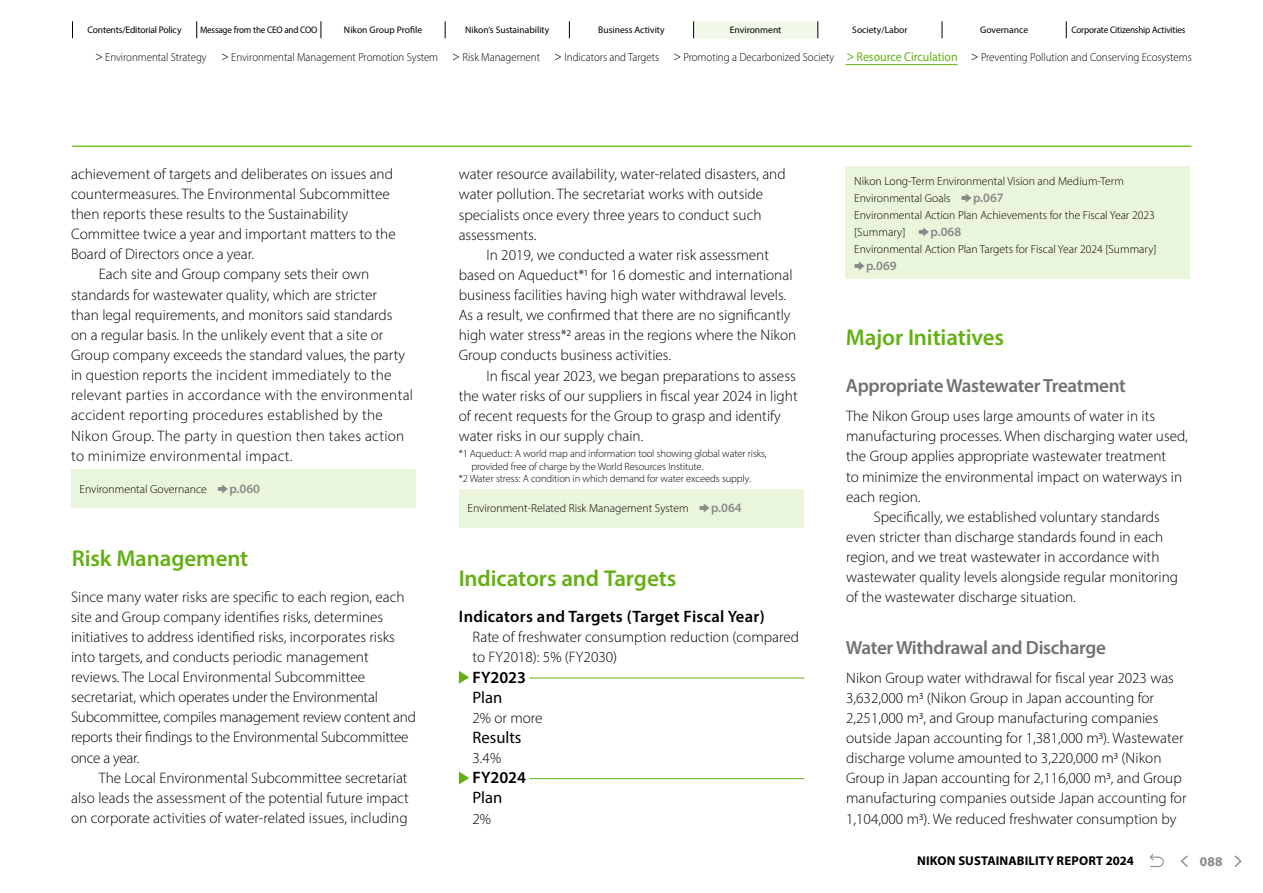
<style>
.page{position:relative;width:1263px;height:893px;background:#fff}
.page>*{position:absolute;margin:0;border:0;box-sizing:border-box;transform-origin:0 0}
.t1{font:600 22.95px "Myriad Pro";letter-spacing:-.005em;color:#64b013}
.t2{font:600 19.2px "Myriad Pro";letter-spacing:-.015em;color:#727171}
.t3{font:600 16.65px "Myriad Pro";letter-spacing:.015em;color:#000}
.t4{font:16.65px "Myriad Pro";color:#000}
.t5{font:300 15.15px/20.1px "Myriad Pro";color:#000}
.t6{font:700 13.35px "Myriad Pro";color:#898989}
.t7{font:700 12.75px "Myriad Pro";letter-spacing:.01em;color:#000}
.t8{font:600 12.75px "Myriad Pro";color:#898989}
.t9{font:12.75px "Myriad Pro";color:#64b013;scale:.93 1}
.t10{font:300 11.7px/17px "Myriad Pro";color:#000}
.t11{font:300 11.7px "Myriad Pro";color:#000;scale:.93 1}
.t12{font:700 10.65px "PUD Shin Go Pr 6 N De";color:#898989}
.t13{font:10.65px "PUD Shin Go Pr 6 N";color:#64b013;scale:.93 1}
.t14{font:300 10.5px "Myriad Pro";letter-spacing:-.01em;color:#000}
.t15{font:9.6px "Myriad Pro";letter-spacing:-.01em;color:#000}
.t16{font:9.6px "Myriad Pro";letter-spacing:-.01em;color:#000;scale:.95 1}
.s1{font-family:"PUD Shin Go Pr 6 N";font-size:10.65px}
.s2{font-family:"PUD Shin Go Pr 6 N";font-size:13.8px}
.s3{font-family:"PUD Shin Go Pr 6 N De";font-weight:700;font-size:10.65px;color:#898989}
.s4{font-weight:600;font-size:12.75px;color:#898989}
</style>
<div class="page">
<div style="left:694px;top:21px;width:124px;height:17px;background:#f1f9e8"></div>
<hr style="left:72px;top:146px;width:1119px;height:1px;background:#71c418">
<div style="left:71px;top:469px;width:345px;height:39px;background:#eaf6dc"></div>
<div style="left:459px;top:489px;width:344px;height:39px;background:#eaf6dc"></div>
<div style="left:846px;top:167px;width:344px;height:112px;background:#eaf6dc"></div>
<svg style="left:459px;top:671px;width:10px;height:13px"></svg>
<hr style="left:529px;top:678px;width:275px;height:1px;background:#64b013">
<svg style="left:459px;top:771px;width:10px;height:13px"></svg>
<hr style="left:529px;top:778px;width:275px;height:1px;background:#64b013">
<hr style="left:845px;top:64px;width:113px;height:1px;background:#64b013">
<svg style="left:72px;top:21px;width:1px;height:17px"></svg>
<svg style="left:196px;top:21px;width:1px;height:17px"></svg>
<svg style="left:693px;top:21px;width:1px;height:17px"></svg>
<svg style="left:445px;top:21px;width:1px;height:17px"></svg>
<svg style="left:942px;top:21px;width:1px;height:17px"></svg>
<svg style="left:321px;top:21px;width:1px;height:17px"></svg>
<svg style="left:817px;top:21px;width:1px;height:17px"></svg>
<svg style="left:569px;top:21px;width:1px;height:17px"></svg>
<svg style="left:1066px;top:21px;width:1px;height:17px"></svg>
<svg style="left:1181px;top:855px;width:7px;height:12px"></svg>
<svg style="left:1234px;top:855px;width:8px;height:12px"></svg>
<svg style="left:1149px;top:854px;width:15px;height:13px"></svg>
<p class="t15" style="left:88px;top:24px;width:95px">Contents/Editorial Policy</p>
<p class="t16" style="left:200px;top:24px;width:125px">Message from the CEO and COO</p>
<p class="t15" style="left:344px;top:24px;width:80px">Nikon Group Profile</p>
<p class="t15" style="left:465px;top:24px;width:86px">Nikons’ Sustainability</p>
<p class="t15" style="left:598px;top:24px;width:68px">Business Activity</p>
<p class="t15" style="left:730px;top:24px;width:53px">Environment</p>
<p class="t15" style="left:852px;top:24px;width:57px">Society/Labor</p>
<p class="t15" style="left:980px;top:24px;width:50px">Governance</p>
<p class="t16" style="left:1071px;top:24px;width:121px">Corporate Citizenship Activities</p>
<p class="t11" style="left:94px;top:51px;width:123px"><span class="s1">＞</span>Environmental Strategy</p>
<p class="t11" style="left:220px;top:51px;width:236px"><span class="s1">＞</span>Environmental Management Promotion System</p>
<p class="t11" style="left:451px;top:51px;width:97px"><span class="s1">＞</span>Risk Management</p>
<p class="t11" style="left:553px;top:51px;width:115px"><span class="s1">＞</span>Indicators and Targets</p>
<p class="t11" style="left:672px;top:51px;width:176px"><span class="s1">＞</span>Promoting a Decarbonized Society</p>
<p class="t9" style="left:856px;top:49px;width:110px">Resource Circulation</p>
<p class="t13" style="left:845px;top:52px;width:12px">＞</p>
<p class="t11" style="left:970px;top:51px;width:240px"><span class="s1">＞</span>Preventing Pollution and Conserving Ecosystems</p>
<p class="t5" style="left:71px;top:164px;width:343px">achievement of targets and deliberates on issues and countermeasures. The Environmental Subcommittee then reports these results to the Sustainability Committee twice a year and important matters to the Board of Directors once a year.<br><span class="s2">　　</span>Each site and Group company sets their own standards for wastewater quality, which are stricter<br>than legal requirements, and monitors said standards<br>on a regular basis In. the unlikely event that a site or Group company exceeds the standard values, the party in question reports the incident immediately to the relevant parties in accordance with the environmental accident reporting procedures established by the Nikon Group. The party in question then takes action to minimize environmental impact.</p>
<p class="t10" style="left:80px;top:480px;width:129px">Environmental Governance</p>
<p class="t12" style="left:218px;top:483px;width:12px">➡</p>
<p class="t8" style="left:229px;top:480px;width:32px">p.060</p>
<h1 class="t1" style="left:72px;top:543px;width:178px">Risk Management</h1>
<p class="t5" style="left:71px;top:586px;width:346px">Since many water risks are specific to each region, each site and Group company identifies risks, determines initiatives to address identified risks, incorporates risks into targets, and conducts periodic management reviews. The Local Environmental Subcommittee secretariat, which operates under the Environmental Subcommittee, compiles management review content and reports their findings to the Environmental Subcommittee once a year.<br><span class="s2">　　</span>The Local Environmental Subcommittee secretariat also leads the assessment of the potential future impact on corporate activities of water-related issues, including</p>
<p class="t5" style="left:459px;top:164px;width:340px">water resource availability, water-related disasters, and water pollution. The secretariat works with outside specialists once every three years to conduct such assessments.<br><span class="s2">　　</span>In 2019, we conducted a water risk assessment based on Aqueduct 1* for 16 domestic and international business facilities having high water withdrawal levels.<br>As a result, we confirmed that there are no significantly high water stress 2* areas in the regions where the Nikon Group conducts business activities.<br><span class="s2">　　</span>In fiscal year 2023, we began preparations to assess the water risks of our suppliers in fiscal year 2024 in light of recent requests for the Group to grasp and identify water risks in our supply chain.</p>
<p class="t14" style="left:459px;top:447px;width:310px">1* Aqueduct A: world map and information tool showing global water risks,</p>
<p class="t14" style="left:471px;top:460px;width:234px">provided free of charge by the World Resources Institute.</p>
<p class="t14" style="left:459px;top:473px;width:294px">2* Water stress A: condition in which demand for water exceeds supply.</p>
<p class="t10" style="left:468px;top:500px;width:223px">Environment-Related Risk Management System</p>
<p class="t12" style="left:699px;top:502px;width:12px">➡</p>
<p class="t8" style="left:711px;top:500px;width:32px">p.064</p>
<h1 class="t1" style="left:459px;top:564px;width:219px">Indicators and Targets</h1>
<p class="t3" style="left:459px;top:606px;width:307px">Indicators and Targets (Target Fiscal Year(</p>
<p class="t5" style="left:472px;top:627px;width:328px">Rate of freshwater consumption reduction (compared to FY2018 :) 5% (FY2030(</p>
<p class="t3" style="left:473px;top:666px;width:55px">FY2023</p>
<p class="t4" style="left:472px;top:687px;width:31px">Plan</p>
<p class="t5" style="left:472px;top:708px;width:72px">2% or more</p>
<p class="t4" style="left:472px;top:727px;width:50px">Results</p>
<p class="t5" style="left:472px;top:748px;width:30px">3.4%</p>
<p class="t3" style="left:473px;top:767px;width:55px">FY2024</p>
<p class="t4" style="left:472px;top:787px;width:31px">Plan</p>
<p class="t5" style="left:472px;top:808px;width:20px">2%</p>
<p class="t10" style="left:854px;top:172px;width:271px">Nikon Long-Term Environmental Vision and Medium-Term</p>
<p class="t8" style="left:973px;top:189px;width:32px">p.067</p>
<p class="t12" style="left:961px;top:192px;width:12px">➡</p>
<p class="t10" style="left:854px;top:189px;width:304px">Environmental Goals<br>Environmental Action Plan Achievements for the Fiscal Year 2023 [Summary] <span class="s3">➡</span><span class="s4">p.068<br></span>Environmental Action Plan Targets for Fiscal Year 2024 [Summary[</p>
<p class="t8" style="left:866px;top:257px;width:32px">p.069</p>
<p class="t12" style="left:854px;top:260px;width:12px">➡</p>
<h1 class="t1" style="left:846px;top:323px;width:160px">Major Initiatives</h1>
<p class="t2" style="left:846px;top:373px;width:282px">AppropriateWastewaterTreatment</p>
<p class="t5" style="left:846px;top:406px;width:343px">The Nikon Group uses large amounts of water in its manufacturing processes. When discharging water used, the Group applies appropriate wastewater treatment<br>to minimize the environmental impact on waterways in each region.<br><span class="s2">　　</span>Specifically, we established voluntary standards even stricter than discharge standards found in each region, and we treat wastewater in accordance with wastewater quality levels alongside regular monitoring of the wastewater discharge situation.</p>
<p class="t2" style="left:846px;top:635px;width:262px">WaterWithdrawal and Discharge</p>
<p class="t5" style="left:846px;top:667px;width:342px">Nikon Group water withdrawal for fiscal year 2023 was 3,632,000 m (3 Nikon Group in Japan accounting for 2,251,000 m3, and Group manufacturing companies outside Japan accounting for 1,381,000 m .)3 Wastewater discharge volume amounted to 3,220,000 m (3 Nikon Group in Japan accounting for 2,116,000 m3, and Group manufacturing companies outside Japan accounting for 1,104,000 m .)3 We reduced freshwater consumption by</p>
<p class="t7" style="left:917px;top:852px;width:218px">NIKON SUSTAINABILITY REPORT 2024</p>
<p class="t6" style="left:1200px;top:852px;width:24px">088</p>
</div>
